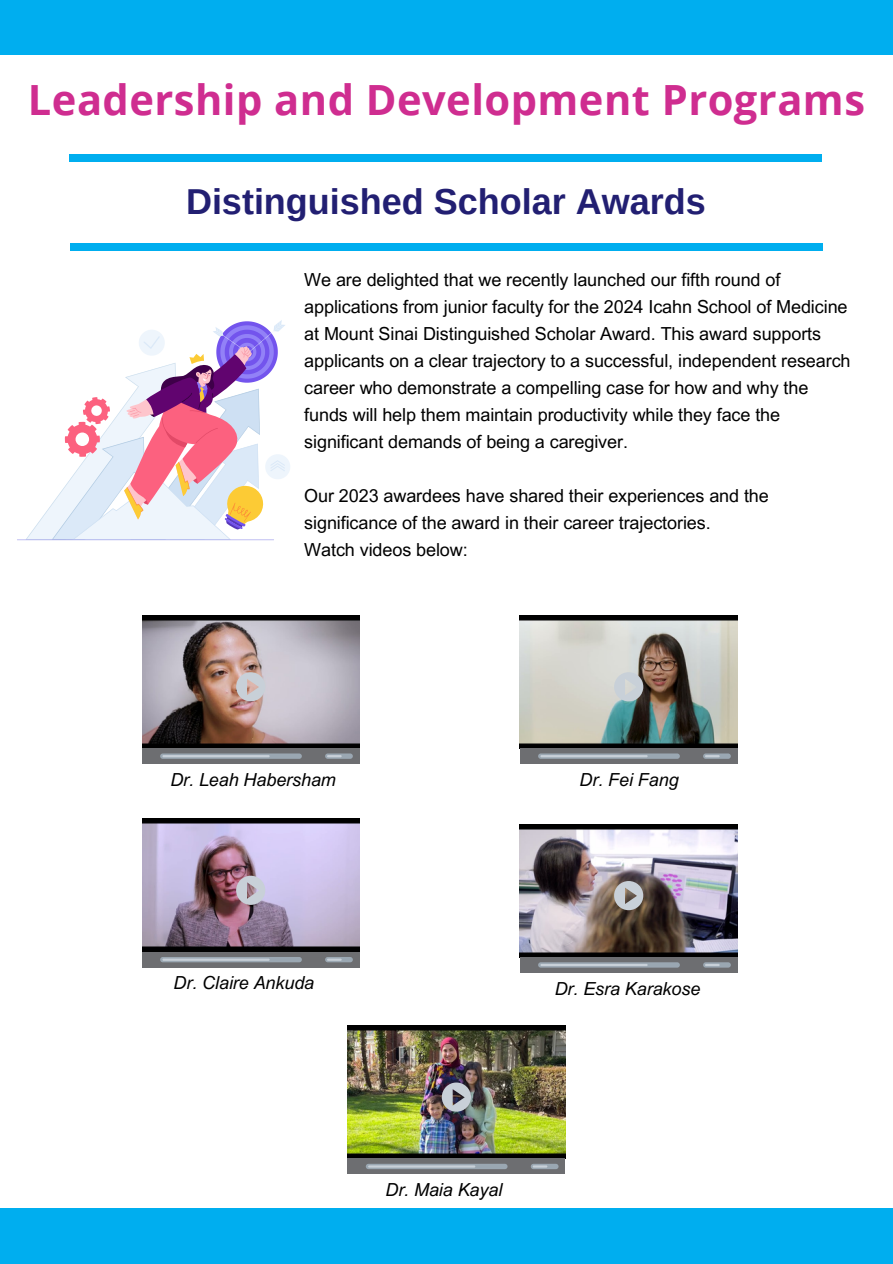
<style>
.page{position:relative;width:893px;height:1264px;background:#fff}
.page>*{position:absolute;margin:0;border:0;box-sizing:border-box;transform-origin:0 0}
.t1{font:700 41.7px "Open Sans";letter-spacing:.01em;color:#cf2d90}
.t2{font:700 36px "Arimo";color:#221f72}
.t3{font:18px/27px "Arial MT Pro";letter-spacing:-.005em;color:#000}
.t4{font:italic 18px "Arial MT Pro";letter-spacing:-.005em;color:#000}
</style>
<div class="page">
<div style="left:0;top:0;width:892px;height:55px;background:#00aeef"></div>
<div style="left:0;top:1208px;width:892px;height:55px;background:#00aeef"></div>
<svg style="left:715px;top:652px;width:23px;height:321px"></svg>
<img style="left:142px;top:615px;width:217px;height:133px">
<div style="left:142px;top:748px;width:217px;height:15px;background:#6d6e71"></div>
<svg style="left:160px;top:753px;width:193px;height:5px"></svg>
<svg style="left:236px;top:672px;width:29px;height:29px"></svg>
<img style="left:520px;top:615px;width:217px;height:133px">
<div style="left:520px;top:748px;width:217px;height:15px;background:#6d6e71"></div>
<svg style="left:538px;top:753px;width:192px;height:5px"></svg>
<svg style="left:614px;top:672px;width:29px;height:29px"></svg>
<div style="left:69px;top:154px;width:753px;height:8px;background:#00aeef"></div>
<div style="left:70px;top:243px;width:753px;height:8px;background:#00aeef"></div>
<svg style="left:17px;top:320px;width:273px;height:220px"></svg>
<img style="left:142px;top:818px;width:217px;height:134px">
<div style="left:142px;top:952px;width:217px;height:15px;background:#6d6e71"></div>
<svg style="left:160px;top:957px;width:193px;height:5px"></svg>
<svg style="left:236px;top:875px;width:29px;height:29px"></svg>
<img style="left:520px;top:824px;width:217px;height:133px">
<div style="left:520px;top:957px;width:217px;height:15px;background:#6d6e71"></div>
<svg style="left:538px;top:962px;width:192px;height:5px"></svg>
<svg style="left:614px;top:881px;width:29px;height:29px"></svg>
<img style="left:347px;top:1025px;width:218px;height:133px">
<div style="left:347px;top:1158px;width:218px;height:16px;background:#6d6e71"></div>
<svg style="left:366px;top:1163px;width:192px;height:6px"></svg>
<svg style="left:442px;top:1082px;width:29px;height:29px"></svg>
<p class="t1" style="left:28px;top:70px;width:838px">Leadership and Development Programs</p>
<p class="t2" style="left:186px;top:182px;width:521px">Distinguished Scholar Awards</p>
<p class="t3" style="left:304px;top:268px;width:548px">We are delighted that we recently launched our fifth round of applications from junior faculty for the 2024 Icahn School of Medicine at Mount Sinai Distinguished Scholar Award. This award supports applicants on a clear trajectory to a successful, independent research career who demonstrate a compelling case for how and why the funds will help them maintain productivity while they face the significant demands of being a caregiver.</p>
<p class="t3" style="left:304px;top:484px;width:466px">Our 2023 awardees have shared their experiences and the significance of the award in their career trajectories.</p>
<p class="t3" style="left:304px;top:538px;width:165px">Watch videos below:</p>
<p class="t4" style="left:170px;top:773px;width:167px">Dr. Leah Habersham</p>
<p class="t4" style="left:579px;top:773px;width:101px">Dr. Fei Fang</p>
<p class="t4" style="left:174px;top:976px;width:142px">Dr. Claire Ankuda</p>
<p class="t4" style="left:554px;top:981px;width:147px">Dr. Esra Karakose</p>
<p class="t4" style="left:385px;top:1183px;width:118px">Dr. Maia Kayal</p>
</div>
